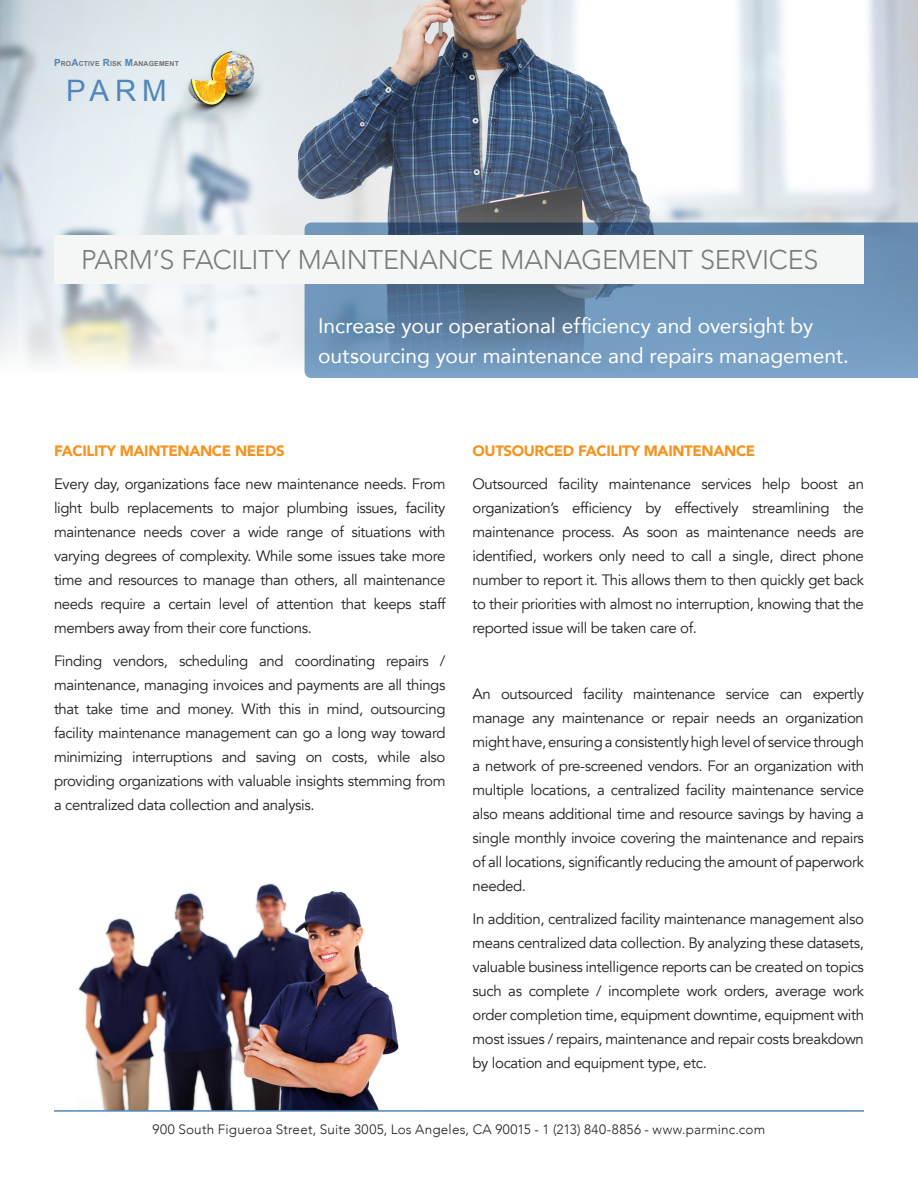
<style>
.page{position:relative;width:918px;height:1188px;background:#fff}
.page>*{position:absolute;margin:0;border:0;box-sizing:border-box;transform-origin:0 0}
.t1{font:29.55px "Arial";color:#5187b9}
.t2{font:300 27px "Avenir";letter-spacing:-.005em;color:#767d77}
.t3{font:21px/30px "Avenir";color:#fff}
.Texte{font:15px/24px "Avenir";letter-spacing:-.025em;color:#231f20;text-align:justify}
.Texte-2{font:900 15px "Avenir";letter-spacing:-.025em;color:#f7931d}
.Titre_2{font:900 15px "Avenir";letter-spacing:-.025em;color:#f7931d}
.t4{font:300 13.5px "Avenir";letter-spacing:.015em;color:#231f20}
.t5{font:700 6.9px "Arial";letter-spacing:.02em;color:#737373}
.s1{font-size:9.9px;color:#5187b9}
</style>
<div class="page">
<img style="left:0;top:0;width:918px;height:373px">
<img style="left:171px;top:35px;width:103px;height:103px">
<svg style="left:305px;top:222px;width:613px;height:156px;background:#6a8fb2"></svg>
<div style="left:54px;top:235px;width:810px;height:49px;background:#f5f7f6"></div>
<img style="left:78px;top:883px;width:321px;height:227px">
<hr style="left:54px;top:1110px;width:810px;height:2px;background:#5187b9">
<p class="t5" style="left:54px;top:59px;width:126px"><span class="s1">P</span>RO<span class="s1">A</span>CTIVE <span class="s1">R</span>ISK <span class="s1">M</span>ANAGEMENT</p>
<p class="t1" style="left:66px;top:71px;width:102px">PARM</p>
<p class="t2" style="left:81px;top:244px;width:739px">PARM’S FACILITY MAINTENANCE MANAGEMENT SERVICES</p>
<p class="t3" style="left:318px;top:310px;width:532px">Increase your operational efficiency and oversight by outsourcing your maintenance and repairs management.</p>
<p class="Titre_2" style="left:54px;top:438px;width:232px">FACILITY MAINTENANCE NEEDS</p>
<p class="Texte" style="left:54px;top:473px;width:393px">Every day, organizations face new maintenance needs. From light bulb replacements to major plumbing issues, facility maintenance needs cover a wide range of situations with varying degrees of complexity. While some issues take more time and resources to manage than others, all maintenance needs require a certain level of attention that keeps staff members away from their core functions.</p>
<p class="Texte" style="left:54px;top:650px;width:393px">Finding vendors, scheduling and coordinating repairs / maintenance, managing invoices and payments are all things that take time and money. With this in mind, outsourcing facility maintenance management can go a long way toward minimizing interruptions and saving on costs, while also providing organizations with valuable insights stemming from a centralized data collection and analysis.</p>
<p class="Texte-2" style="left:472px;top:438px;width:284px">OUTSOURCED FACILITY MAINTENANCE</p>
<p class="Texte" style="left:472px;top:473px;width:393px">Outsourced facility maintenance services help boost an organization’s efficiency by effectively streamlining the maintenance process. As soon as maintenance needs are identified, workers only need to call a single, direct phone number to report it. This allows them to then quickly get back to their priorities with almost no interruption, knowing that the reported issue will be taken care of.</p>
<p class="Texte" style="left:472px;top:683px;width:393px">An outsourced facility maintenance service can expertly manage any maintenance or repair needs an organization might have, ensuring a consistently high level of service through a network of pre-screened vendors. For an organization with multiple locations, a centralized facility maintenance service also means additional time and resource savings by having a single monthly invoice covering the maintenance and repairs of all locations, significantly reducing the amount of paperwork needed.</p>
<p class="Texte" style="left:472px;top:908px;width:393px">In addition, centralized facility maintenance management also means centralized data collection. By analyzing these datasets, valuable business intelligence reports can be created on topics such as complete / incomplete work orders, average work order completion time, equipment downtime, equipment with most issues / repairs, maintenance and repair costs breakdown by location and equipment type, etc.</p>
<p class="t4" style="left:153px;top:1121px;width:614px">900 South Figueroa Street, Suite 3005, Los Angeles, CA 90015 - 1 (213) 840-8856 - www.parminc.com</p>
</div>
